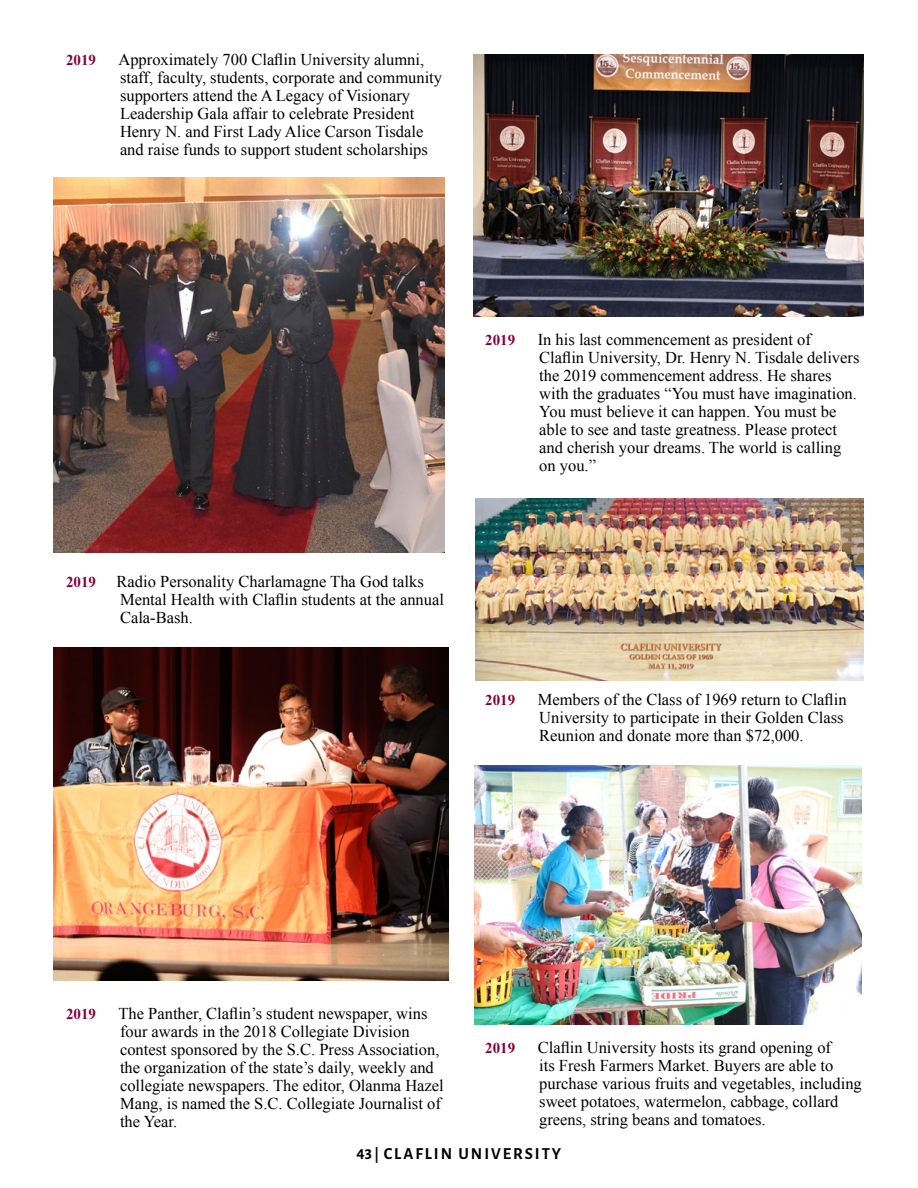
<style>
.page{position:relative;width:918px;height:1188px;background:#fff}
.page>*{position:absolute;margin:0;border:0;box-sizing:border-box;transform-origin:0 0}
.t1{font:16.5px/18px "Times New Roman";color:#000}
.t2{font:700 16.5px "Alegreya Sans SC";letter-spacing:.12em;color:#000}
.t3{font:700 15px "Times New Roman";color:#870038}
.s1{font-size:15px}
</style>
<div class="page">
<img style="left:54px;top:178px;width:391px;height:375px">
<img style="left:54px;top:647px;width:394px;height:333px">
<img style="left:475px;top:499px;width:389px;height:181px">
<img style="left:475px;top:766px;width:386px;height:259px">
<img style="left:473px;top:54px;width:391px;height:263px">
<p class="t3" style="left:66px;top:50px;width:31px">2019</p>
<p class="t1" style="left:118px;top:51px;width:325px">Approximately 700 Claflin University alumni, staff, faculty, students, corporate and community supporters attend the A Legacy of Visionary Leadership Gala affair to celebrate President Henry N. and First Lady Alice Carson Tisdale and raise funds to support student scholarships</p>
<p class="t3" style="left:66px;top:572px;width:31px">2019</p>
<p class="t1" style="left:117px;top:573px;width:329px">Radio Personality Charlamagne Tha God talks<br>Mental Health with Claflin students at the annual<br>Cala-Bash.</p>
<p class="t3" style="left:485px;top:330px;width:31px">2019</p>
<p class="t1" style="left:538px;top:330px;width:323px">In his last commencement as president of Claflin University, Dr. Henry N. Tisdale delivers the 2019 commencement address. He shares with the graduates “You must have imagination.<br>You must believe it can happen. You must be able to see and taste greatness. Please protect and cherish your dreams. The world is calling on you.”</p>
<p class="t3" style="left:485px;top:690px;width:31px">2019</p>
<p class="t1" style="left:538px;top:690px;width:310px">Members of the Class of 1969 return to Claflin<br>University to participate in their Golden Class<br>Reunion and donate more than $72,000.</p>
<p class="t3" style="left:66px;top:1004px;width:31px">2019</p>
<p class="t1" style="left:119px;top:1005px;width:327px">The Panther, Claflin’s student newspaper, wins four awards in the 2018 Collegiate Division contest sponsored by the S.C. Press Association, the organization of the state’s daily, weekly and collegiate newspapers. The editor, Olanma Hazel Mang, is named the S.C. Collegiate Journalist of the Year.</p>
<p class="t3" style="left:485px;top:1037px;width:31px">2019</p>
<p class="t1" style="left:538px;top:1038px;width:326px">Claflin University hosts its grand opening of<br>its Fresh Farmers Market. Buyers are able to purchase various fruits and vegetables, including sweet potatoes, watermelon, cabbage, collard greens, string beans and tomatoes.</p>
<p class="t2" style="left:357px;top:1142px;width:206px">43 <span class="s1">|</span> CLAFLIN UNIVERSITY</p>
</div>
